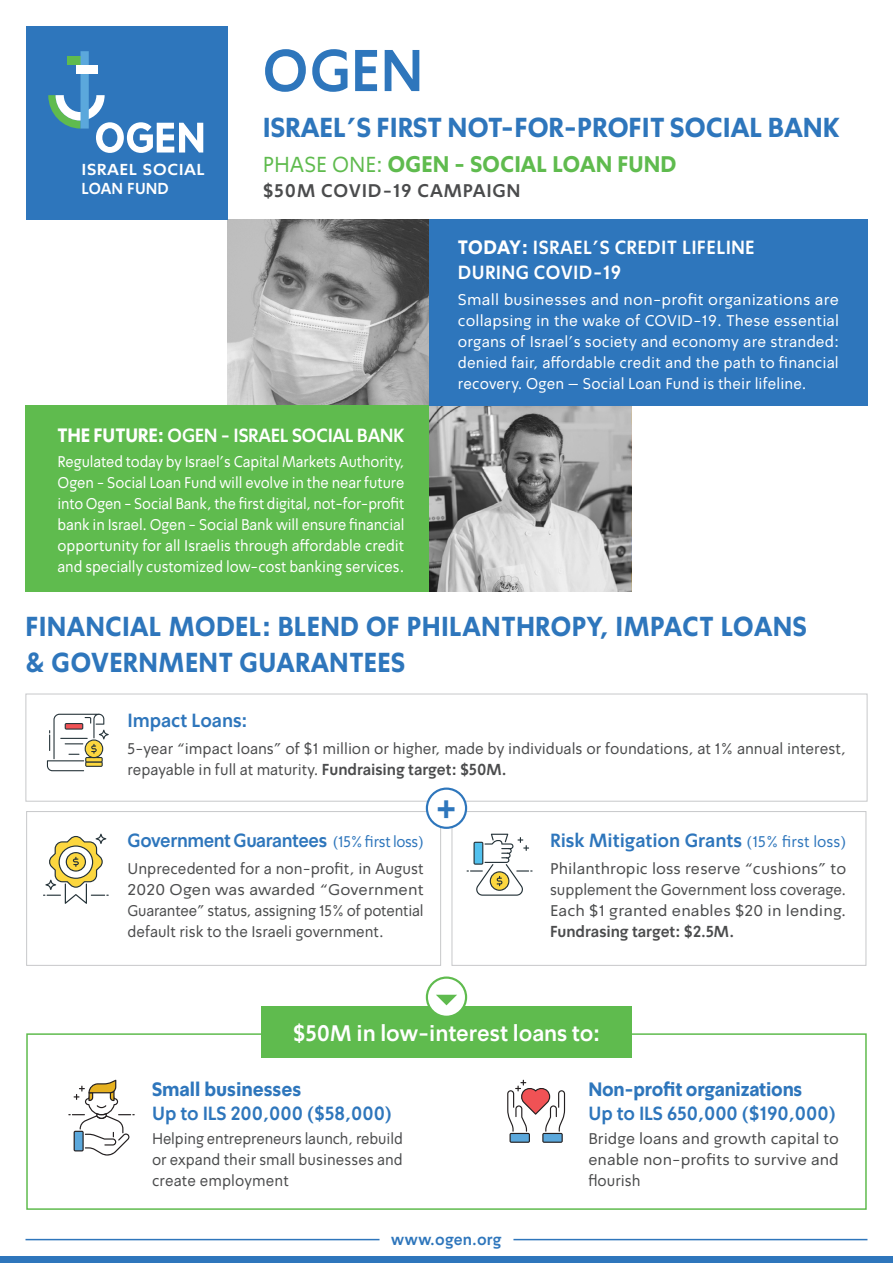
<style>
.page{position:relative;width:893px;height:1263px;background:#fff}
.page>*{position:absolute;margin:0;border:0;box-sizing:border-box;transform-origin:0 0}
.t1{font:700 57.75px "Simpler Pro";color:#2e76bc;scale:.96 1}
.t2{font:900 33.3px "Simpler Pro";color:#2e76bc;scale:.93 1}
.t3{font:900 26.55px/36px "Simpler Pro";letter-spacing:.01em;color:#2e76bc;scale:.94 1}
.t4{font:900 26.55px "Simpler Pro";letter-spacing:.01em;color:#2e76bc;scale:.96 1}
.t5{font:700 22.05px "Simpler Pro";color:#fff;scale:.96 1}
.t6{font:900 21.9px "Simpler Pro";color:#5fbb4e;scale:.96 1}
.t7{font:700 18.75px "Simpler Pro";color:#2e76bc;scale:.96 1}
.t8{font:700 18.75px/25.5px "Simpler Pro";letter-spacing:.015em;color:#fff;scale:.95 1}
.t9{font:700 18.75px "Simpler Pro";letter-spacing:-.015em;color:#fff;scale:.94 1}
.t10{font:900 18.75px "Simpler Pro";letter-spacing:-.01em;color:#2e76bc;scale:.94 1}
.t11{font:700 18.75px "Simpler Pro";letter-spacing:-.02em;color:#2e76bc;scale:.94 1}
.t12{font:700 18.75px "Simpler Pro";color:#2e76bc}
.t13{font:900 18.75px "Simpler Pro";letter-spacing:-.01em;color:#2e76bc;scale:.96 1}
.t14{font:700 18px "Simpler Pro";letter-spacing:.04em;color:#4b4c4d}
.t15{font:15.6px/21px "Simpler Pro";color:#4b4c4d;text-align:justify}
.t16{font:15.6px/21px "Simpler Pro";color:#fff;text-align:justify;scale:.93 1}
.t17{font:15.6px/21px "Simpler Pro";color:#fff;text-align:justify}
.t18{font:15.6px/21px "Simpler Pro";color:#4b4c4d;text-align:justify;scale:.94 1}
.t19{font:700 15.6px "Simpler Pro";color:#4b4c4d;scale:.96 1}
.t20{font:700 15.6px/19.5px "Simpler Pro";letter-spacing:.025em;color:#fff;scale:1.07 1}
.t21{font:15.6px "Simpler Pro";letter-spacing:-.005em;color:#2e76bc;scale:.94 1}
.t22{font:15.6px "Simpler Pro";letter-spacing:-.005em;color:#2e76bc}
.t23{font:700 15.6px "Simpler Pro";letter-spacing:.01em;color:#2e76bc;scale:.96 1}
.s1{font-weight:400}
.s2{font-weight:900}
.s3{font-weight:700}
</style>
<div class="page">
<div style="left:26px;top:1033px;width:841px;height:177px;background:#fff;border:2px solid #5fbb4e"></div>
<div style="left:26px;top:694px;width:841px;height:107px;background:#fff;border:1px solid #c7c8ca"></div>
<div style="left:26px;top:811px;width:415px;height:155px;background:#fff;border:1px solid #c7c8ca"></div>
<div style="left:452px;top:811px;width:414px;height:155px;background:#fff;border:1px solid #c7c8ca"></div>
<img style="left:227px;top:220px;width:202px;height:186px">
<img style="left:429px;top:406px;width:202px;height:186px">
<div style="left:429px;top:220px;width:438px;height:186px;background:#2e76bc"></div>
<div style="left:26px;top:406px;width:403px;height:186px;background:#5fbb4e"></div>
<div style="left:26px;top:26px;width:201px;height:194px;background:#2e76bc"></div>
<svg style="left:48px;top:51px;width:155px;height:102px"></svg>
<div style="left:77px;top:65px;width:21px;height:9px;background:#fff"></div>
<hr style="left:513px;top:1239px;width:354px;height:1px;background:#2e76bc">
<hr style="left:26px;top:1239px;width:353px;height:1px;background:#2e76bc">
<svg style="left:507px;top:1080px;width:58px;height:63px"></svg>
<svg style="left:68px;top:1080px;width:67px;height:75px"></svg>
<div style="left:427px;top:789px;width:39px;height:39px;background:#fff;border-radius:50%"></div>
<div style="left:426px;top:787px;width:41px;height:42px;border:2px solid #2e76bc;border-radius:50%"></div>
<div style="left:0;top:1256px;width:893px;height:7px;background:#2e76bc"></div>
<div style="left:261px;top:1006px;width:371px;height:52px;background:#5fbb4e"></div>
<svg style="left:427px;top:977px;width:39px;height:40px"></svg>
<div style="left:426px;top:976px;width:41px;height:42px;border:2px solid #5fbb4e;border-radius:50%"></div>
<svg style="left:436px;top:995px;width:21px;height:10px"></svg>
<svg style="left:47px;top:714px;width:62px;height:57px"></svg>
<svg style="left:43px;top:833px;width:66px;height:71px"></svg>
<svg style="left:467px;top:834px;width:66px;height:62px"></svg>
<p class="t20" style="left:81px;top:160px;width:117px">ISRAEL SOCIAL<br>LOAN FUND</p>
<h1 class="t1" style="left:263px;top:34px;width:169px">OGEN</h1>
<h3 class="t4" style="left:263px;top:110px;width:602px">ISRAEL S’ FIRST NOT-FOR-PROFIT SOCIAL BANK</h3>
<h3 class="t6" style="left:263px;top:149px;width:432px"><span class="s1">PHASE ONE:</span> OGEN - SOCIAL LOAN FUND</h3>
<p class="t14" style="left:263px;top:179px;width:259px">$50M COVID-19 CAMPAIGN</p>
<p class="t8" style="left:458px;top:235px;width:314px"><span class="s2">TODAY:</span> ISRAEL S’ CREDIT LIFELINE<br>DURING COVID-19</p>
<p class="t17" style="left:458px;top:289px;width:383px">Small businesses and non-profit organizations are collapsing in the wake of COVID-19. These essential organs of Israel s’ society and economy are stranded: denied fair, affordable credit and the path to financial recovery. Ogen – Social Loan Fund is their lifeline.</p>
<p class="t9" style="left:58px;top:423px;width:371px"><span class="s2">THE FUTURE:</span> OGEN - ISRAEL SOCIAL BANK</p>
<p class="t16" style="left:58px;top:452px;width:375px">Regulated today by Israel s’ Capital Markets Authority, Ogen - Social Loan Fund will evolve in the near future into Ogen - Social Bank, the first digital, not-for-profit bank in Israel. Ogen - Social Bank will ensure financial opportunity for all Israelis through affordable credit and specially customized low-cost banking services.</p>
<h3 class="t3" style="left:26px;top:610px;width:833px">FINANCIAL MODEL: BLEND OF PHILANTHROPY, IMPACT LOANS &amp; GOVERNMENT GUARANTEES</h3>
<p class="t7" style="left:128px;top:709px;width:126px">Impact Loans:</p>
<p class="t15" style="left:128px;top:739px;width:720px">5-year “impact loans” of $1 million or higher, made by individuals or foundations, at 1% annual interest, repayable in full at maturity. <span class="s3">Fundraising target: $50M.</span></p>
<p class="t11" style="left:128px;top:828px;width:214px">Government Guarantees</p>
<p class="t15" style="left:128px;top:858px;width:298px">Unprecedented for a non-profit in, August 2020 Ogen was awarded “Government Guarantee” status, assigning 15% of potential default risk to the Israeli government.</p>
<p class="t21" style="left:333px;top:831px;width:98px">(15% first loss(</p>
<h2 class="t2" style="left:436px;top:785px;width:25px">+</h2>
<p class="t12" style="left:550px;top:828px;width:194px">Risk Mitigation Grants</p>
<p class="t15" style="left:550px;top:858px;width:298px">Philanthropic loss reserve “cushions” to supplement the Government loss coverage.<br>Each $1 granted enables $20 in lending.</p>
<p class="t19" style="left:550px;top:921px;width:193px">Fundrasing target: $2.5M.</p>
<p class="t22" style="left:747px;top:831px;width:101px">(15% first loss(</p>
<h3 class="t5" style="left:293px;top:1019px;width:322px">$50M in low-interest loans to:</h3>
<p class="t13" style="left:152px;top:1077px;width:157px">Small businesses</p>
<p class="t7" style="left:152px;top:1101px;width:251px">Up to ILS 200,000 )$58,000(</p>
<p class="t18" style="left:152px;top:1128px;width:268px">Helping entrepreneurs launch, rebuild or expand their small businesses and create employment</p>
<p class="t23" style="left:391px;top:1229px;width:117px">www.ogen.org</p>
<p class="t10" style="left:588px;top:1077px;width:229px">Non-profit organizations</p>
<p class="t7" style="left:588px;top:1101px;width:259px">Up to ILS 650,000 )$190,000(</p>
<p class="t15" style="left:588px;top:1128px;width:252px">Bridge loans and growth capital to enable non-profits to survive and flourish</p>
</div>
